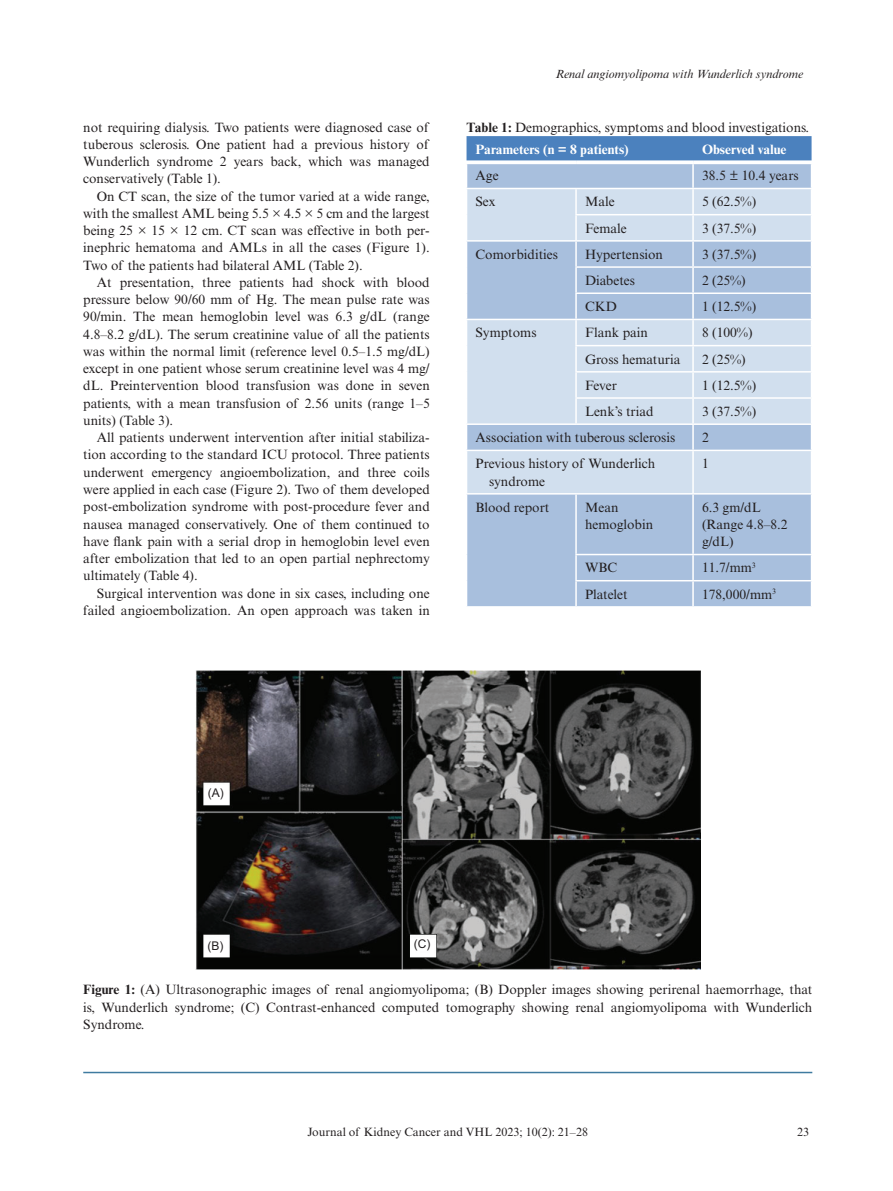
<style>
.page{position:relative;width:893px;height:1191px;background:#fff}
.page>*{position:absolute;margin:0;border:0;box-sizing:border-box;transform-origin:0 0}
.TXI{font:13.5px/17.2px "Times New Roman MT Std";color:#231f20;text-align:justify}
.TB{font:13.5px/17.2px "Times New Roman MT Std";color:#231f20}
.FGC{font:13.5px/17.2px "Times New Roman MT Std";color:#231f20;text-align:justify}
.TX{font:13.5px/17.2px "Times New Roman MT Std";color:#231f20;text-align:justify}
.TT{font:13.5px "Times New Roman MT Std";color:#231f20}
.TCH{font:700 13.5px "Times New Roman MT Std";color:#fff}
.t1{font:12px "Times New Roman MT Std";color:#231f20}
.t2{font:italic 12px "Times New Roman MT Std";color:#231f20}
.t3{font:12px "Arial";color:#231f20}
.s1{font-weight:700}
</style>
<div class="page">
<hr style="left:83px;top:1071px;width:729px;height:2px;background:#3f7ba0">
<div style="left:467px;top:494px;width:344px;height:112px;background:#a8bfdd"></div>
<div style="left:467px;top:451px;width:344px;height:42px;background:#d1dfee"></div>
<hr style="left:692px;top:451px;width:2px;height:42px;background:#fff">
<hr style="left:575px;top:494px;width:2px;height:60px;background:#fff">
<hr style="left:692px;top:494px;width:2px;height:60px;background:#fff">
<hr style="left:575px;top:554px;width:118px;height:1px;background:#fff">
<hr style="left:575px;top:555px;width:2px;height:25px;background:#fff">
<hr style="left:693px;top:554px;width:119px;height:1px;background:#fff">
<hr style="left:692px;top:555px;width:2px;height:25px;background:#fff">
<hr style="left:575px;top:580px;width:118px;height:1px;background:#fff">
<hr style="left:575px;top:581px;width:2px;height:25px;background:#fff">
<hr style="left:693px;top:580px;width:119px;height:1px;background:#fff">
<hr style="left:692px;top:581px;width:2px;height:25px;background:#fff">
<svg style="left:466px;top:136px;width:346px;height:313px;background:#b9cde4"></svg>
<hr style="left:466px;top:423px;width:110px;height:2px;background:#fff">
<hr style="left:576px;top:423px;width:117px;height:2px;background:#fff">
<hr style="left:693px;top:423px;width:119px;height:2px;background:#fff">
<img style="left:196px;top:670px;width:504px;height:299px">
<p class="TX" style="left:83px;top:118px;width:348px">not requiring dialysis. Two patients were diagnosed case of tuberous sclerosis. One patient had a previous history of Wunderlich syndrome 2 years back, which was managed conservatively (Table 1).</p>
<p class="TXI" style="left:83px;top:187px;width:348px;text-indent:14px">On CT scan, the size of the tumor varied at a wide range, with the smallest AML being 5.5 × 4.5 × 5 cm and the largest being 25 × 15 × 12 cm. CT scan was effective in both per&shy;inephric hematoma and AMLs in all the cases (Figure 1).<br>Two of the patients had bilateral AML (Table 2).</p>
<p class="TXI" style="left:83px;top:274px;width:348px;text-indent:14px">At presentation, three patients had shock with blood pressure below 90/60 mm of Hg. The mean pulse rate was 90/min. The mean hemoglobin level was 6.3 g/dL (range 4.8–8.2 g/dL). The serum creatinine value of all the patients was within the normal limit (reference level 0.5–1.5 mg/dL) except in one patient whose serum creatinine level was 4 mg/ dL. Preintervention blood transfusion was done in seven patients, with a mean transfusion of 2.56 units (range 1–5 units) (Table 3).</p>
<p class="TXI" style="left:83px;top:429px;width:348px;text-indent:14px">All patients underwent intervention after initial stabiliza&shy;tion according to the standard ICU protocol. Three patients underwent emergency angioembolization, and three coils were applied in each case (Figure 2). Two of them developed post-embolization syndrome with post-procedure fever and nausea managed conservatively. One of them continued to have flank pain with a serial drop in hemoglobin level even after embolization that led to an open partial nephrectomy ultimately (Table 4).</p>
<p class="TXI" style="left:83px;top:584px;width:348px;text-align:right">Surgical intervention was done in six cases, including one failed angioembolization. An open approach was taken in</p>
<p class="t2" style="left:555px;top:67px;width:249px">Renal angiomyolipoma with Wunderlich syndrome</p>
<p class="TT" style="left:466px;top:119px;width:344px"><span class="s1">Table 1:</span> Demographics, symptoms and blood investigations.</p>
<p class="TCH" style="left:475px;top:141px;width:155px">Parameters (n = 8 patients)</p>
<p class="TCH" style="left:702px;top:141px;width:86px">Observed value</p>
<p class="TB" style="left:475px;top:167px;width:25px">Age</p>
<p class="TB" style="left:702px;top:167px;width:98px">38.5 ± 10.4 years</p>
<p class="TB" style="left:475px;top:193px;width:21px">Sex</p>
<p class="TB" style="left:585px;top:193px;width:31px">Male</p>
<p class="TB" style="left:702px;top:193px;width:56px">5 (62.5%)</p>
<p class="TB" style="left:585px;top:219px;width:43px">Female</p>
<p class="TB" style="left:702px;top:219px;width:56px">3 (37.5%)</p>
<p class="TB" style="left:475px;top:246px;width:84px">Comorbidities</p>
<p class="TB" style="left:585px;top:246px;width:80px">Hypertension</p>
<p class="TB" style="left:702px;top:246px;width:56px">3 (37.5%)</p>
<p class="TB" style="left:585px;top:272px;width:51px">Diabetes</p>
<p class="TB" style="left:702px;top:272px;width:45px">2 (25%)</p>
<p class="TB" style="left:585px;top:298px;width:33px">CKD</p>
<p class="TB" style="left:702px;top:298px;width:56px">1 (12.5%)</p>
<p class="TB" style="left:475px;top:324px;width:63px">Symptoms</p>
<p class="TB" style="left:585px;top:324px;width:65px">Flank pain</p>
<p class="TB" style="left:702px;top:324px;width:52px">8 (100%)</p>
<p class="TB" style="left:585px;top:350px;width:97px">Gross hematuria</p>
<p class="TB" style="left:702px;top:350px;width:45px">2 (25%)</p>
<p class="TB" style="left:585px;top:376px;width:33px">Fever</p>
<p class="TB" style="left:702px;top:376px;width:56px">1 (12.5%)</p>
<p class="TB" style="left:585px;top:403px;width:70px">Lenk’s triad</p>
<p class="TB" style="left:702px;top:403px;width:56px">3 (37.5%)</p>
<p class="TB" style="left:475px;top:429px;width:201px">Association with tuberous sclerosis</p>
<p class="TB" style="left:702px;top:429px;width:8px">2</p>
<p class="TB" style="left:489px;top:455px;width:168px;text-indent:-14px">Previous history of Wunderlich syndrome</p>
<p class="TB" style="left:702px;top:455px;width:8px">1</p>
<p class="TB" style="left:475px;top:498px;width:75px">Blood report</p>
<p class="TB" style="left:585px;top:498px;width:70px">Mean hemoglobin</p>
<p class="TB" style="left:702px;top:498px;width:87px">6.3 gm/dL (Range 4.8–8.2 g/dL)</p>
<p class="TB" style="left:585px;top:559px;width:34px">WBC</p>
<p class="TB" style="left:702px;top:559px;width:55px">11.7/mm<sup>3</sup></p>
<p class="TB" style="left:585px;top:585px;width:44px">Platelet</p>
<p class="TB" style="left:702px;top:585px;width:76px">178,000/mm<sup>3</sup></p>
<p class="t3" style="left:208px;top:785px;width:17px">(A)</p>
<p class="t3" style="left:208px;top:937px;width:17px">(B)</p>
<p class="t3" style="left:414px;top:936px;width:18px">(C)</p>
<p class="FGC" style="left:83px;top:981px;width:731px"><span class="s1">Figure 1:</span> (A) Ultrasonographic images of renal angiomyolipoma; (B) Doppler images showing perirenal haemorrhage, that is, Wunderlich syndrome; (C) Contrast-enhanced computed tomography showing renal angiomyolipoma with Wunderlich Syndrome.</p>
<p class="t1" style="left:308px;top:1124px;width:282px">Journal of Kidney Cancer and VHL 2023; 10(2): 21–28</p>
<p class="t1" style="left:797px;top:1124px;width:13px">23</p>
</div>
